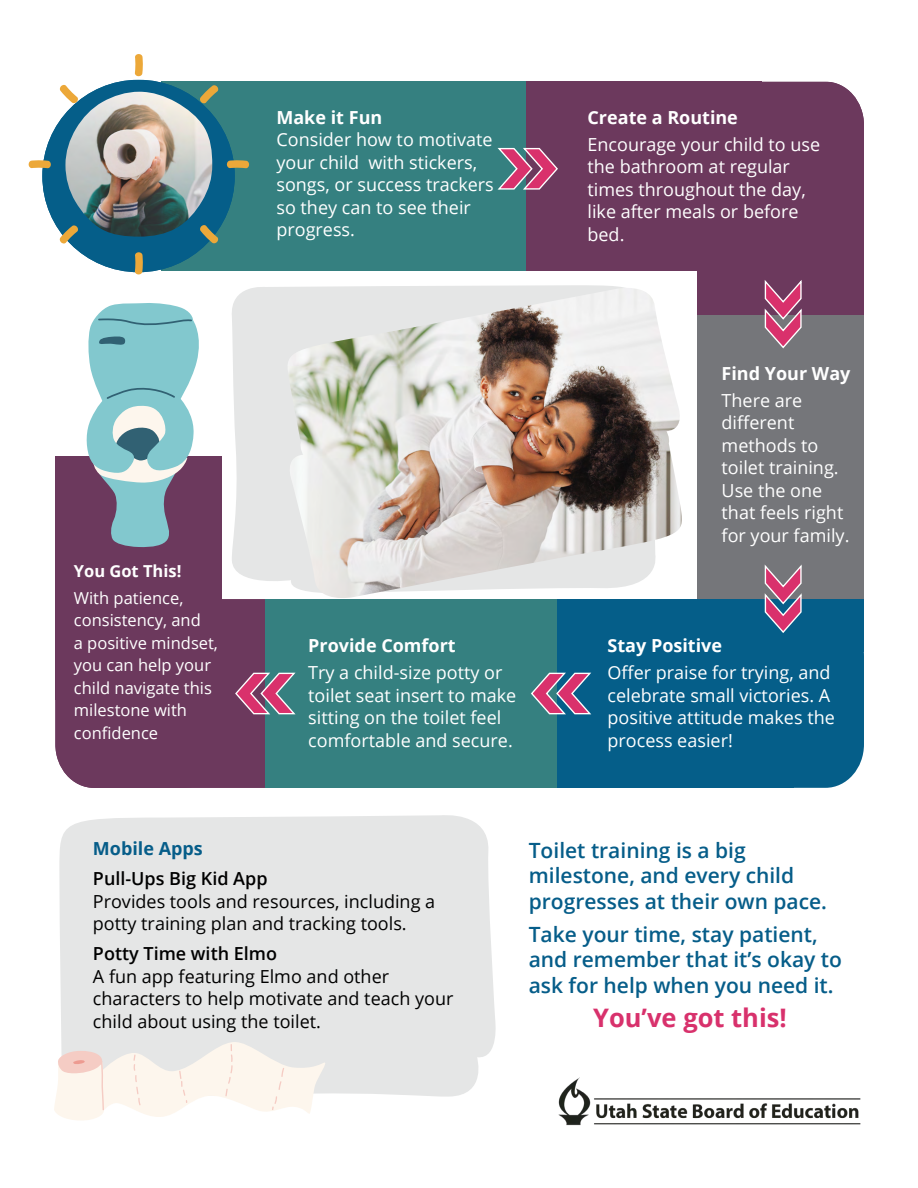
<style>
.page{position:relative;width:918px;height:1188px;background:#fff}
.page>*{position:absolute;margin:0;border:0;box-sizing:border-box;transform-origin:0 0}
.t1{font:700 25.5px "Open Sans";color:#d8316c}
.t2{font:600 21px/25.5px "Open Sans";color:#065d89}
.t3{font:18px/22.5px "Open Sans";color:#fff}
.t4{font:18px/22.5px "Open Sans";color:#000}
.t5{font:600 18px/30px "Open Sans";color:#000}
.t6{font:700 18px/27px "Open Sans";color:#fff}
.t7{font:16.5px/22.5px "Open Sans";color:#fff}
.s1{font-weight:700}
.s2{font-weight:400}
.s3{font-weight:700;color:#065d89}
</style>
<div class="page">
<svg style="left:232px;top:285px;width:393px;height:296px;background:#e7e7e7"></svg>
<div style="left:526px;top:82px;width:235px;height:188px;background:#6c395d"></div>
<div style="left:162px;top:82px;width:364px;height:188px;background:#358080"></div>
<div style="left:698px;top:315px;width:166px;height:302px;background:#75767a"></div>
<div style="left:42px;top:80px;width:193px;height:192px;background:#055e89;border-radius:96px"></div>
<div style="left:557px;top:599px;width:237px;height:189px;background:#055e89"></div>
<div style="left:55px;top:457px;width:167px;height:243px;background:#6c395d"></div>
<div style="left:55px;top:599px;width:210px;height:189px;background:#6c395d"></div>
<div style="left:265px;top:599px;width:292px;height:189px;background:#358080"></div>
<div style="left:57px;top:612px;width:166px;height:176px;background:#6c395d"></div>
<svg style="left:497px;top:147px;width:61px;height:43px"></svg>
<svg style="left:698px;top:82px;width:166px;height:267px"></svg>
<svg style="left:764px;top:564px;width:100px;height:224px"></svg>
<svg style="left:531px;top:672px;width:61px;height:43px"></svg>
<svg style="left:234px;top:671px;width:62px;height:44px"></svg>
<svg style="left:86px;top:303px;width:117px;height:244px"></svg>
<svg style="left:135px;top:252px;width:8px;height:22px"></svg>
<svg style="left:135px;top:54px;width:8px;height:22px"></svg>
<svg style="left:227px;top:160px;width:22px;height:8px"></svg>
<svg style="left:28px;top:160px;width:23px;height:8px"></svg>
<svg style="left:205px;top:85px;width:14px;height:11px"></svg>
<svg style="left:59px;top:230px;width:12px;height:14px"></svg>
<svg style="left:59px;top:85px;width:13px;height:11px"></svg>
<svg style="left:206px;top:231px;width:12px;height:13px"></svg>
<img style="left:65px;top:92px;width:147px;height:145px">
<img style="left:283px;top:288px;width:399px;height:310px">
<div style="left:59px;top:815px;width:437px;height:282px;background:#e5e6e6"></div>
<svg style="left:54px;top:1041px;width:275px;height:79px"></svg>
<img style="left:558px;top:1077px;width:303px;height:49px">
<p class="t3" style="left:276px;top:106px;width:219px"><span class="s1">Make it Fun<br></span>Consider how to motivate your child with stickers, songs, or success trackers so they can to see their progress.</p>
<p class="t3" style="left:588px;top:103px;width:234px;line-height:27px"><span class="s1">Create a Routine<br></span>Encourage your child to use</p>
<p class="t3" style="left:588px;top:155px;width:220px">the bathroom at regular times throughout the day, like after meals or before bed.</p>
<p class="t7" style="left:74px;top:557px;width:111px;line-height:27px"><span class="s1">You Got This!<br></span>With patience,</p>
<p class="t7" style="left:74px;top:608px;width:146px">consistency, and<br>a positive mindset, you can help your child navigate this milestone with confidence</p>
<p class="t3" style="left:308px;top:632px;width:196px;line-height:27px"><span class="s1">Provide Comfort<br></span>Try a child-size potty or</p>
<p class="t3" style="left:308px;top:684px;width:210px">toilet seat insert to make sitting on the toilet feel comfortable and secure.</p>
<p class="t6" style="left:722px;top:359px;width:130px">Find Your Way<br><span class="s2">There are</span></p>
<p class="t3" style="left:722px;top:411px;width:129px">different methods to toilet training.<br>Use the one that feels right for your family.</p>
<p class="t3" style="left:608px;top:632px;width:225px;line-height:27px"><span class="s1">Stay Positive<br></span>Offer praise for trying, and</p>
<p class="t3" style="left:608px;top:684px;width:229px">celebrate small victories. A positive attitude makes the process easier!</p>
<p class="t5" style="left:93px;top:833px;width:176px"><span class="s3">Mobile Apps<br></span>Pull-Ups Big Kid App</p>
<p class="t4" style="left:93px;top:889px;width:344px">Provides tools and resources, including a potty training plan and tracking tools.</p>
<p class="t5" style="left:93px;top:938px;width:186px">Potty Time with Elmo</p>
<p class="t4" style="left:93px;top:964px;width:362px">A fun app featuring Elmo and other characters to help motivate and teach your child about using the toilet.</p>
<p class="t2" style="left:529px;top:837px;width:300px">Toilet training is a big milestone, and every child progresses at their own pace.</p>
<p class="t2" style="left:529px;top:921px;width:315px">Take your time, stay patient, and remember that it’s okay to ask for help when you need it.</p>
<p class="t1" style="left:593px;top:1000px;width:195px">You’ve got this!</p>
</div>
